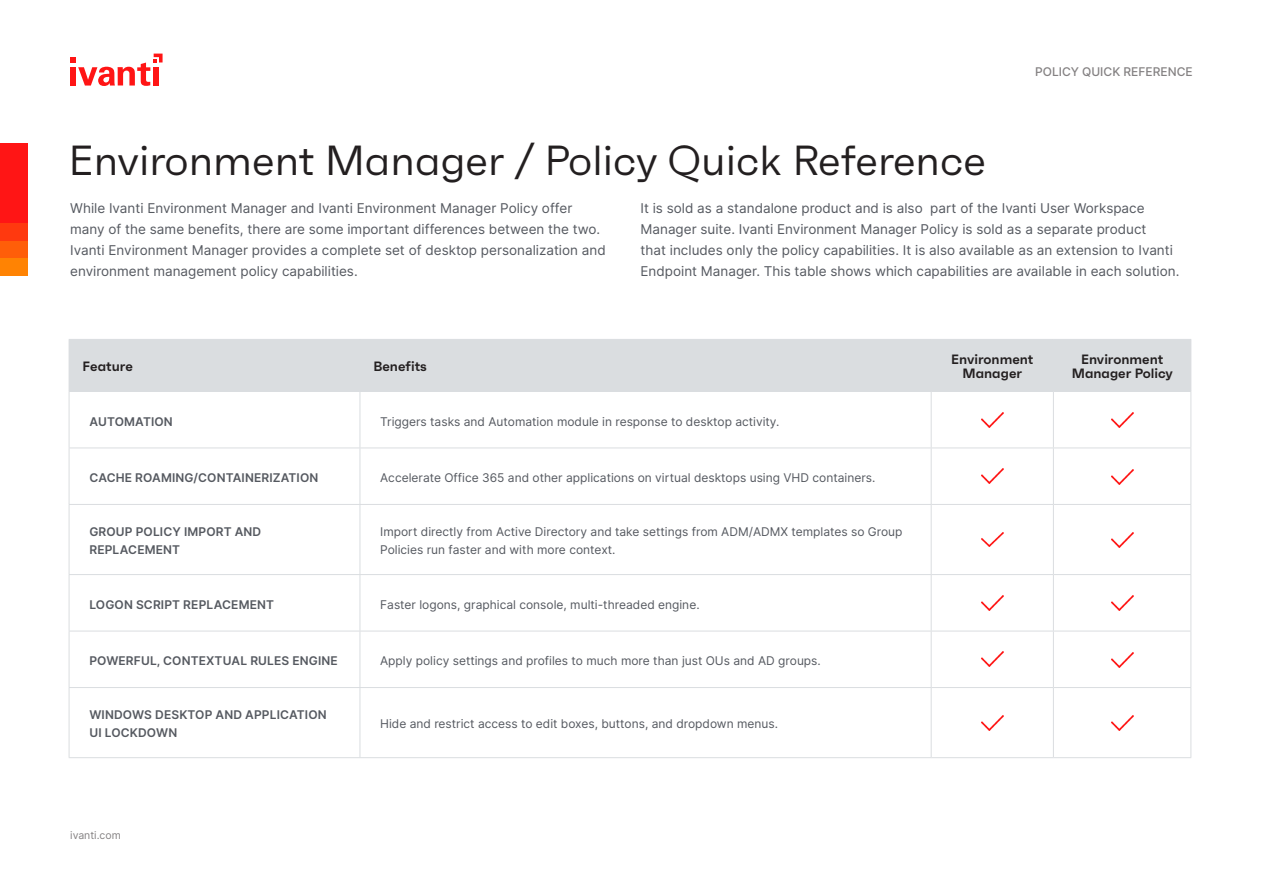
<style>
.page{position:relative;width:1263px;height:893px;background:#fff}
.page>*{position:absolute;margin:0;border:0;box-sizing:border-box;transform-origin:0 0}
.Main_title{font:42px "Faktum";color:#231f20}
.t1{font:13.5px/21px "Inter";color:#555960}
.Heading_3{font:600 13.5px/14.2px "Faktum";color:#231f20;text-align:center}
.t2{font:12px/18px "Inter";color:#555960}
.t3{font:600 12px/18px "Inter";letter-spacing:.01em;color:#555960}
.t4{font:500 12px "Inter";color:#848182}
.t5{font:10.5px "Inter";color:#848182}
</style>
<div class="page">
<svg style="left:70px;top:54px;width:93px;height:32px"></svg>
<div style="left:0;top:144px;width:27px;height:131px;background:#ff1515"></div>
<div style="left:0;top:258px;width:27px;height:18px;background:#ff8303"></div>
<div style="left:0;top:240px;width:27px;height:18px;background:#ff5e09"></div>
<div style="left:0;top:223px;width:27px;height:17px;background:#ff390f"></div>
<div style="left:70px;top:340px;width:1120px;height:51px;background:#dadde0"></div>
<hr style="left:69px;top:339px;width:291px;height:1px;background:#dadde0">
<hr style="left:69px;top:340px;width:1px;height:51px;background:#dadde0">
<hr style="left:360px;top:339px;width:571px;height:1px;background:#dadde0">
<hr style="left:360px;top:340px;width:1px;height:51px;background:#dadde0">
<hr style="left:931px;top:339px;width:122px;height:1px;background:#dadde0">
<hr style="left:931px;top:340px;width:1px;height:51px;background:#dadde0">
<hr style="left:1053px;top:339px;width:138px;height:1px;background:#dadde0">
<hr style="left:1053px;top:340px;width:1px;height:51px;background:#dadde0">
<hr style="left:1190px;top:340px;width:1px;height:51px;background:#dadde0">
<hr style="left:69px;top:391px;width:291px;height:1px;background:#dadde0">
<hr style="left:69px;top:392px;width:1px;height:56px;background:#dadde0">
<hr style="left:360px;top:391px;width:571px;height:1px;background:#dadde0">
<hr style="left:360px;top:392px;width:1px;height:56px;background:#dadde0">
<hr style="left:931px;top:391px;width:122px;height:1px;background:#dadde0">
<hr style="left:931px;top:392px;width:1px;height:56px;background:#dadde0">
<hr style="left:1053px;top:391px;width:138px;height:1px;background:#dadde0">
<hr style="left:1053px;top:392px;width:1px;height:56px;background:#dadde0">
<hr style="left:1190px;top:392px;width:1px;height:56px;background:#dadde0">
<hr style="left:69px;top:448px;width:291px;height:1px;background:#dadde0">
<hr style="left:69px;top:448px;width:1px;height:56px;background:#dadde0">
<hr style="left:360px;top:448px;width:571px;height:1px;background:#dadde0">
<hr style="left:360px;top:448px;width:1px;height:56px;background:#dadde0">
<hr style="left:931px;top:448px;width:122px;height:1px;background:#dadde0">
<hr style="left:931px;top:448px;width:1px;height:56px;background:#dadde0">
<hr style="left:1053px;top:448px;width:138px;height:1px;background:#dadde0">
<hr style="left:1053px;top:448px;width:1px;height:56px;background:#dadde0">
<hr style="left:1190px;top:448px;width:1px;height:56px;background:#dadde0">
<hr style="left:69px;top:504px;width:291px;height:1px;background:#dadde0">
<hr style="left:69px;top:505px;width:1px;height:69px;background:#dadde0">
<hr style="left:360px;top:504px;width:571px;height:1px;background:#dadde0">
<hr style="left:360px;top:505px;width:1px;height:69px;background:#dadde0">
<hr style="left:931px;top:504px;width:122px;height:1px;background:#dadde0">
<hr style="left:931px;top:505px;width:1px;height:69px;background:#dadde0">
<hr style="left:1053px;top:504px;width:138px;height:1px;background:#dadde0">
<hr style="left:1053px;top:505px;width:1px;height:69px;background:#dadde0">
<hr style="left:1190px;top:505px;width:1px;height:69px;background:#dadde0">
<hr style="left:69px;top:574px;width:291px;height:1px;background:#dadde0">
<hr style="left:69px;top:575px;width:1px;height:56px;background:#dadde0">
<hr style="left:360px;top:575px;width:1px;height:56px;background:#dadde0">
<hr style="left:931px;top:574px;width:122px;height:1px;background:#dadde0">
<hr style="left:931px;top:575px;width:1px;height:56px;background:#dadde0">
<hr style="left:1053px;top:574px;width:138px;height:1px;background:#dadde0">
<hr style="left:1053px;top:575px;width:1px;height:56px;background:#dadde0">
<hr style="left:1190px;top:575px;width:1px;height:56px;background:#dadde0">
<hr style="left:69px;top:631px;width:1px;height:56px;background:#dadde0">
<hr style="left:360px;top:631px;width:1px;height:56px;background:#dadde0">
<hr style="left:931px;top:631px;width:122px;height:1px;background:#dadde0">
<hr style="left:931px;top:631px;width:1px;height:56px;background:#dadde0">
<hr style="left:1053px;top:631px;width:138px;height:1px;background:#dadde0">
<hr style="left:1053px;top:631px;width:1px;height:56px;background:#dadde0">
<hr style="left:1190px;top:631px;width:1px;height:56px;background:#dadde0">
<hr style="left:69px;top:687px;width:291px;height:1px;background:#dadde0">
<hr style="left:69px;top:688px;width:1px;height:69px;background:#dadde0">
<hr style="left:360px;top:687px;width:571px;height:1px;background:#dadde0">
<hr style="left:360px;top:688px;width:1px;height:69px;background:#dadde0">
<hr style="left:931px;top:687px;width:122px;height:1px;background:#dadde0">
<hr style="left:931px;top:688px;width:1px;height:69px;background:#dadde0">
<hr style="left:1053px;top:687px;width:138px;height:1px;background:#dadde0">
<hr style="left:1053px;top:688px;width:1px;height:69px;background:#dadde0">
<hr style="left:1190px;top:688px;width:1px;height:69px;background:#dadde0">
<hr style="left:69px;top:757px;width:291px;height:1px;background:#dadde0">
<hr style="left:360px;top:757px;width:571px;height:1px;background:#dadde0">
<hr style="left:931px;top:757px;width:122px;height:1px;background:#dadde0">
<hr style="left:1053px;top:757px;width:138px;height:1px;background:#dadde0">
<hr style="left:360px;top:574px;width:571px;height:1px;background:#dadde0">
<hr style="left:69px;top:631px;width:291px;height:1px;background:#dadde0">
<hr style="left:360px;top:631px;width:571px;height:1px;background:#dadde0">
<img style="left:981px;top:412px;width:22px;height:15px">
<img style="left:1111px;top:413px;width:22px;height:15px">
<img style="left:981px;top:469px;width:22px;height:15px">
<img style="left:1111px;top:469px;width:22px;height:15px">
<img style="left:981px;top:532px;width:22px;height:15px">
<img style="left:1111px;top:533px;width:22px;height:14px">
<img style="left:981px;top:595px;width:22px;height:15px">
<img style="left:1111px;top:596px;width:22px;height:15px">
<img style="left:981px;top:652px;width:22px;height:15px">
<img style="left:1111px;top:652px;width:22px;height:15px">
<img style="left:981px;top:715px;width:22px;height:15px">
<img style="left:1111px;top:716px;width:22px;height:15px">
<p class="t4" style="left:1035px;top:63px;width:159px">POLICY QUICK REFERENCE</p>
<p class="Main_title" style="left:69px;top:135px;width:919px">Environment Manager / Policy Quick Reference</p>
<p class="t1" style="left:70px;top:197px;width:537px">While Ivanti Environment Manager and Ivanti Environment Manager Policy offer many of the same benefits, there are some important differences between the two.<br>Ivanti Environment Manager provides a complete set of desktop personalization and environment management policy capabilities.</p>
<p class="t1" style="left:640px;top:197px;width:540px">It is sold as a standalone product and is also part of the Ivanti User Workspace Manager suite. Ivanti Environment Manager Policy is sold as a separate product<br>that includes only the policy capabilities. It is also available as an extension to Ivanti Endpoint Manager. This table shows which capabilities are available in each solution.</p>
<p class="Heading_3" style="left:83px;top:359px;width:52px">Feature</p>
<p class="Heading_3" style="left:373px;top:359px;width:55px">Benefits</p>
<p class="Heading_3" style="left:951px;top:352px;width:84px">Environment<br>Manager</p>
<p class="Heading_3" style="left:1072px;top:352px;width:103px">Environment<br>Manager Policy</p>
<p class="t3" style="left:89px;top:412px;width:85px">AUTOMATION</p>
<p class="t2" style="left:380px;top:412px;width:401px">Triggers tasks and Automation module in response to desktop activity.</p>
<p class="t3" style="left:89px;top:468px;width:230px">CACHE ROAMING/CONTAINERIZATION</p>
<p class="t2" style="left:380px;top:468px;width:497px">Accelerate Office 365 and other applications on virtual desktops using VHD containers.</p>
<p class="t3" style="left:89px;top:523px;width:173px">GROUP POLICY IMPORT AND<br>REPLACEMENT</p>
<p class="t2" style="left:380px;top:523px;width:524px">Import directly from Active Directory and take settings from ADM/ADMX templates so Group<br>Policies run faster and with more context.</p>
<p class="t3" style="left:89px;top:595px;width:186px">LOGON SCRIPT REPLACEMENT</p>
<p class="t2" style="left:380px;top:595px;width:321px">Faster logons, graphical console, multi-threaded engine.</p>
<p class="t3" style="left:89px;top:651px;width:250px">POWERFUL, CONTEXTUAL RULES ENGINE</p>
<p class="t2" style="left:380px;top:651px;width:442px">Apply policy settings and profiles to much more than just OUs and AD groups.</p>
<p class="t3" style="left:89px;top:706px;width:239px">WINDOWS DESKTOP AND APPLICATION<br>UI LOCKDOWN</p>
<p class="t2" style="left:380px;top:715px;width:399px">Hide and restrict access to edit boxes, buttons, and dropdown menus.</p>
<p class="t5" style="left:70px;top:828px;width:52px">ivanti.com</p>
</div>
